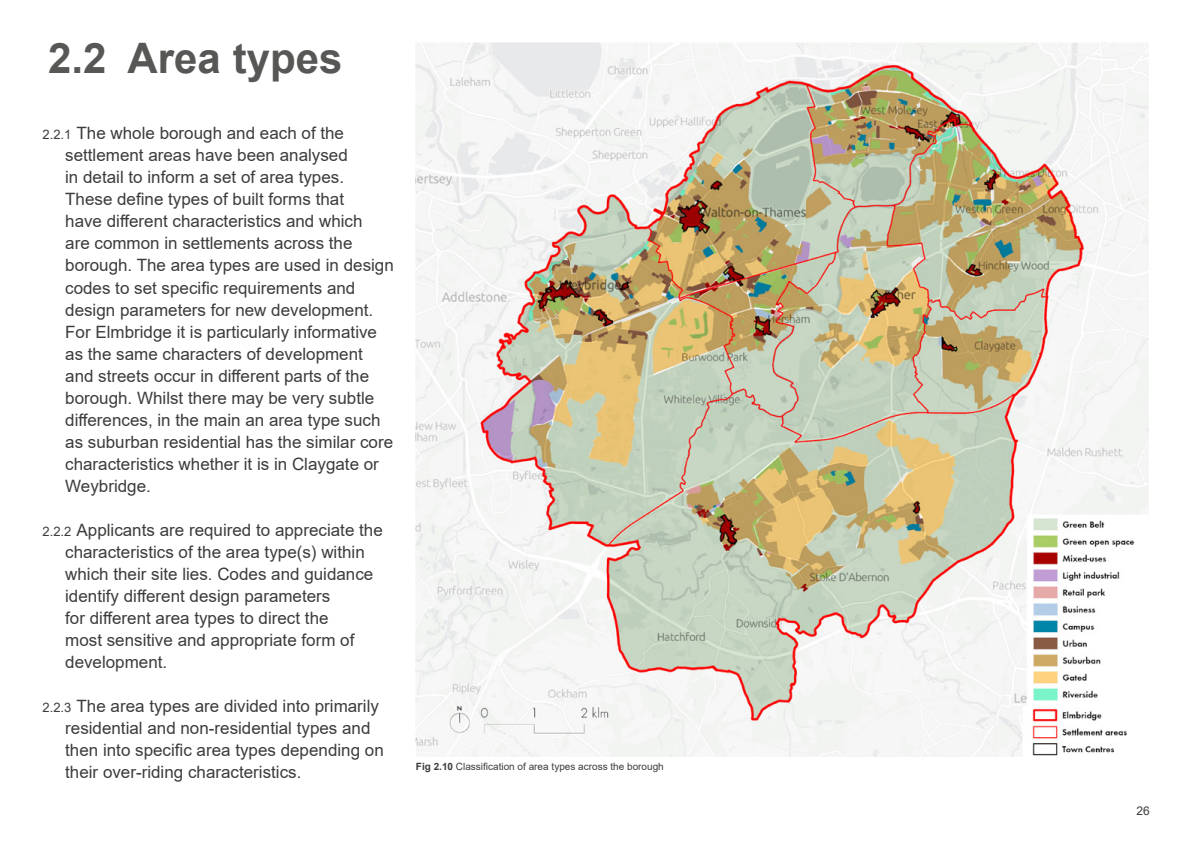
<style>
.page{position:relative;width:1191px;height:842px;background:#fff}
.page>*{position:absolute;margin:0;border:0;box-sizing:border-box;transform-origin:0 0}
.t1{font:700 42px "Arial";color:#575756}
.t2{font:17px/22px "Arial";color:#3c3c3b}
.t3{font:12px "Arial";color:#3c3c3b}
.t4{font:10px "Arial";color:#3c3c3b}
.s1{font-size:13px}
.s2{font-weight:700}
</style>
<div class="page">
<img style="left:416px;top:43px;width:732px;height:714px">
<p class="t1" style="left:48px;top:29px;width:296px">2.2 Area types</p>
<p class="t2" style="left:65px;top:122px;width:330px;text-indent:-23px"><span class="s1">2.2.1</span> The whole borough and each of the settlement areas have been analysed<br>in detail to inform a set of area types.<br>These define types of built forms that<br>have different characteristics and which<br>are common in settlements across the borough. The area types are used in design codes to set specific requirements and design parameters for new development.<br>For Elmbridge it is particularly informative as the same characters of development and streets occur in different parts of the borough. Whilst there may be very subtle differences, in the main an area type such as suburban residential has the similar core characteristics whether it is in Claygate or Weybridge.</p>
<p class="t2" style="left:65px;top:518px;width:319px;text-indent:-23px"><span class="s1">2.2.2</span> Applicants are required to appreciate the characteristics of the area type(s) within which their site lies. Codes and guidance identify different design parameters<br>for different area types to direct the<br>most sensitive and appropriate form of development.</p>
<p class="t2" style="left:65px;top:694px;width:320px;text-indent:-23px"><span class="s1">2.2.3</span> The area types are divided into primarily residential and non-residential types and then into specific area types depending on their over-riding characteristics.</p>
<p class="t4" style="left:416px;top:759px;width:249px"><span class="s2">Fig 2.10</span> Classification of area types across the borough</p>
<p class="t3" style="left:1136px;top:803px;width:15px">26</p>
</div>
